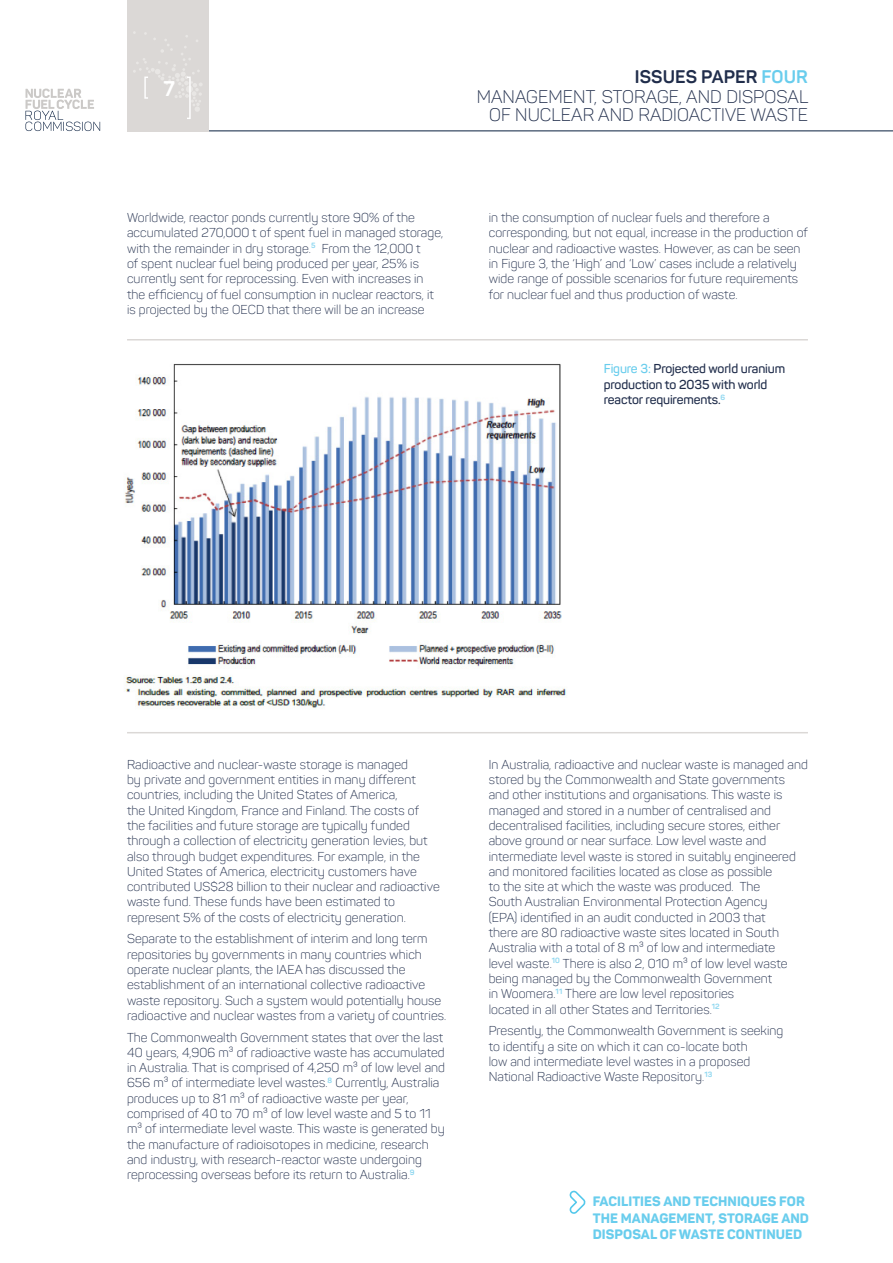
<style>
.page{position:relative;width:893px;height:1263px;background:#fff}
.page>*{position:absolute;margin:0;border:0;box-sizing:border-box;transform-origin:0 0}
.t1{font:700 21px "Panton";color:#fff}
.t2{font:300 18px/20.1px "Panton";letter-spacing:.005em;color:#202d4b;text-align:right}
.Body_copy{font:800 13.5px/16.2px "Panton";letter-spacing:.005em;color:#69cded}
.Body_copy-2{font:300 12.75px/15.3px "Panton";letter-spacing:.005em;color:#202d4b}
.Body_copy-3{font:600 12.75px/15.3px "Panton";letter-spacing:-.01em;color:#202d4b}
.s1{font-weight:700}
.s2{font-weight:700;color:#69cded}
.s3{color:#69cded}
</style>
<div class="page">
<hr style="left:127px;top:131px;width:766px;height:1px;background:#091f3f">
<svg style="left:26px;top:89px;width:74px;height:42px"></svg>
<div style="left:127px;top:0;width:82px;height:131px;background:#dbd8d6"></div>
<svg style="left:133px;top:31px;width:69px;height:88px"></svg>
<hr style="left:127px;top:339px;width:681px;height:1px;background:#dbd8d6">
<img style="left:125px;top:364px;width:441px;height:345px">
<hr style="left:127px;top:732px;width:681px;height:1px;background:#dbd8d6">
<svg style="left:569px;top:1190px;width:17px;height:24px"></svg>
<h1 class="t1" style="left:163px;top:75px;width:13px">7</h1>
<h2 class="t2" style="left:477px;top:66px;width:333px"><span class="s1">ISSUES PAPER</span> <span class="s2">FOUR<br></span>MANAGEMENT, STORAGE, AND DISPOSAL</h2>
<h2 class="t2" style="left:489px;top:104px;width:320px">OF NUCLEAR AND RADIOACTIVE WASTE</h2>
<p class="Body_copy-2" style="left:127px;top:210px;width:318px">Worldwide, reactor ponds currently store 90% of the accumulated 270,000 t of spent fuel in managed storage, with the remainder in dry storage.<sup>5</sup> From the 12,000 t<br>of spent nuclear fuel being produced per year, 25% is currently sent for reprocessing. Even with increases in the efficiency of fuel consumption in nuclear reactors, it is projected by the OECD that there will be an increase</p>
<p class="Body_copy-2" style="left:489px;top:210px;width:321px">in the consumption of nuclear fuels and therefore a corresponding, but not equal, increase in the production of nuclear and radioactive wastes. However, as can be seen in Figure 3, the ‘High’ and ‘Low’ cases include a relatively wide range of possible scenarios for future requirements for nuclear fuel and thus production of waste.</p>
<p class="Body_copy-3" style="left:604px;top:361px;width:183px"><span class="s3">Figure 3:</span> Projected world uranium production to 2035 with world reactor requirements.<sup>6</sup></p>
<p class="Body_copy-2" style="left:127px;top:756px;width:314px">Radioactive and nuclear-waste storage is managed<br>by private and government entities in many different countries, including the United States of America,<br>the United Kingdom, France and Finland. The costs of the facilities and future storage are typically funded through a collection of electricity generation levies, but also through budget expenditures. For example, in the United States of America, electricity customers have contributed US$28 billion to their nuclear and radioactive waste fund. These funds have been estimated to represent 5% of the costs of electricity generation.</p>
<p class="Body_copy-2" style="left:127px;top:931px;width:321px">Separate to the establishment of interim and long term repositories by governments in many countries which operate nuclear plants, the IAEA has discussed the establishment of an international collective radioactive waste repository. Such a system would potentially house radioactive and nuclear wastes from a variety of countries.</p>
<p class="Body_copy-2" style="left:127px;top:1029px;width:319px">The Commonwealth Government states that over the last 40 years, 4,906 m³ of radioactive waste has accumulated in Australia. That is comprised of 4,250 m³ of low level and 656 m³ of intermediate level wastes.<sup>8</sup> Currently, Australia produces up to 81 m³ of radioactive waste per year, comprised of 40 to 70 m³ of low level waste and 5 to 11 m³ of intermediate level waste. This waste is generated by the manufacture of radioisotopes in medicine, research and industry, with research-reactor waste undergoing reprocessing overseas before its return to Australia.<sup>9</sup></p>
<p class="Body_copy-2" style="left:489px;top:756px;width:321px">In Australia, radioactive and nuclear waste is managed and stored by the Commonwealth and State governments and other institutions and organisations. This waste is managed and stored in a number of centralised and decentralised facilities, including secure stores, either above ground or near surface. Low level waste and intermediate level waste is stored in suitably engineered and monitored facilities located as close as possible<br>to the site at which the waste was produced. The<br>South Australian Environmental Protection Agency<br>(EPA) identified in an audit conducted in 2003 that<br>there are 80 radioactive waste sites located in South Australia with a total of 8 m³ of low and intermediate<br>level waste.<sup>10</sup> There is also 2, 010 m³ of low level waste being managed by the Commonwealth Government<br>in Woomera.<sup>11</sup> There are low level repositories<br>located in all other States and Territories.<sup>12</sup></p>
<p class="Body_copy-2" style="left:489px;top:1023px;width:296px">Presently, the Commonwealth Government is seeking to identify a site on which it can co-locate both<br>low and intermediate level wastes in a proposed National Radioactive Waste Repository.<sup>13</sup></p>
<p class="Body_copy" style="left:593px;top:1193px;width:218px">FACILITIES AND TECHNIQUES FOR<br>THE MANAGEMENT, STORAGE AND<br>DISPOSAL OF WASTE CONTINUED</p>
</div>
